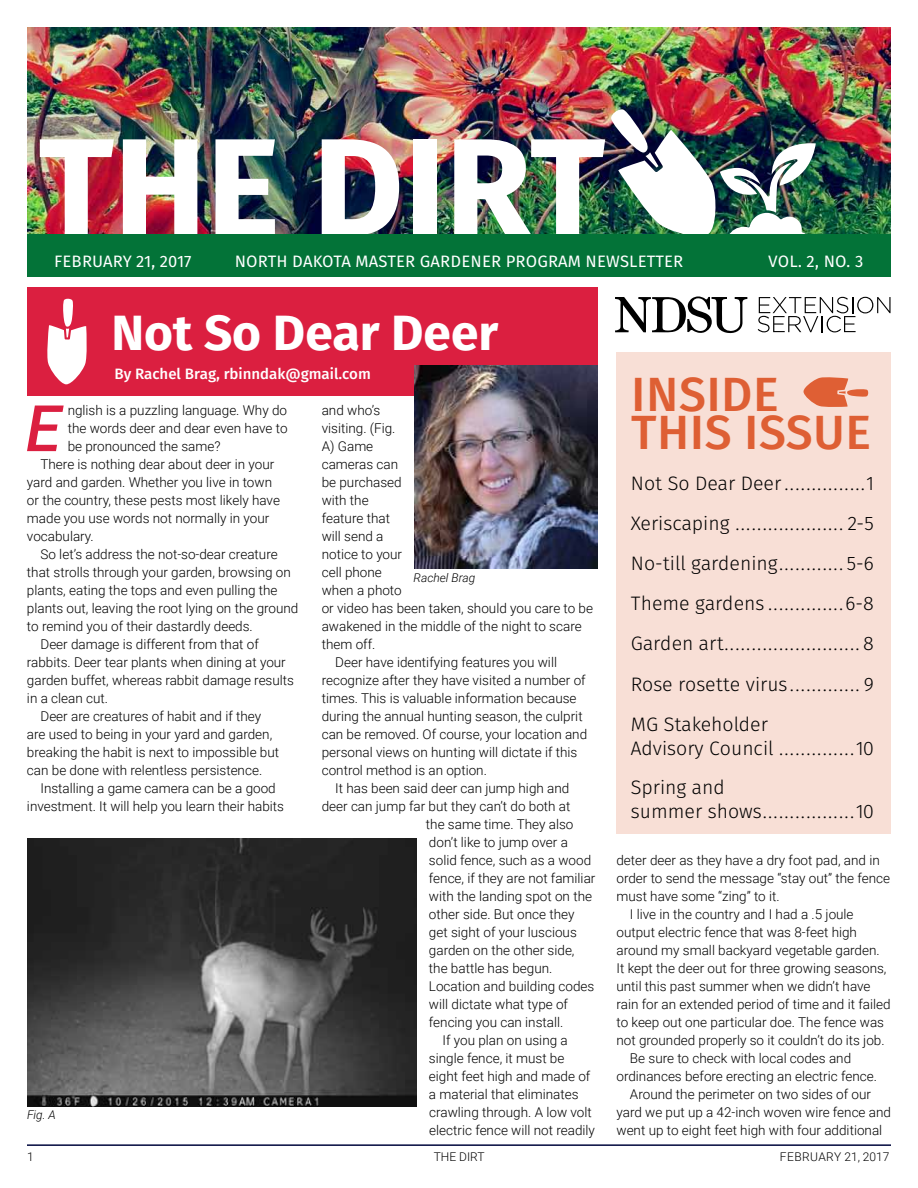
<style>
.page{position:relative;width:918px;height:1188px;background:#fff}
.page>*{position:absolute;margin:0;border:0;box-sizing:border-box;transform-origin:0 0}
.t1{font:700 139.2px "Fira Sans OT";color:#fff}
.t2{font:italic 500 64.2px "Roboto";color:#db1f40}
.t3{font:700 49.5px "Fira Sans OT";color:#fff}
.t4{font:48px/38.1px "Fira Sans OT Medium";letter-spacing:.01em;color:#de5f34}
.t5{font:19.5px/40.2px "Fira Sans OT Light";color:#000;text-align:justify}
.t6{font:16.5px "Fira Sans OT";letter-spacing:.01em;color:#fff}
.t7{font:15px "Fira Sans OT Medium";color:#fff}
.t8{font:300 13.5px "Roboto";color:#000}
.t9{font:300 12px "Roboto";letter-spacing:.025em;color:#000}
.t10{font:italic 300 12px "Roboto";color:#000}
.t11{font:300 12px "Roboto";color:#000}
</style>
<div class="page">
<hr style="left:27px;top:1144px;width:864px;height:2px;background:#00073d">
<img style="left:27px;top:27px;width:864px;height:207px">
<img style="left:611px;top:109px;width:205px;height:125px">
<div style="left:27px;top:234px;width:864px;height:42px;background:#037338"></div>
<div style="left:27px;top:287px;width:570px;height:108px;background:#db1f40"></div>
<div style="left:617px;top:352px;width:274px;height:482px;background:#f8dfd6"></div>
<svg style="left:803px;top:377px;width:66px;height:30px"></svg>
<svg style="left:615px;top:296px;width:132px;height:38px"></svg>
<svg style="left:758px;top:297px;width:133px;height:35px"></svg>
<svg style="left:47px;top:298px;width:40px;height:87px"></svg>
<img style="left:414px;top:366px;width:183px;height:203px">
<img style="left:27px;top:839px;width:390px;height:268px">
<h1 class="t1" style="left:39px;top:90px;width:568px">THE DIRT</h1>
<p class="t6" style="left:54px;top:250px;width:139px">FEBRUARY 21, 2017</p>
<p class="t6" style="left:235px;top:250px;width:207px">NORTH DAKOTA MASTER GARDENER</p>
<p class="t6" style="left:506px;top:250px;width:44px">PROGRAM</p>
<p class="t6" style="left:586px;top:250px;width:86px">NEWSLETTER</p>
<p class="t6" style="left:768px;top:250px;width:97px">VOL. 2, NO. 3</p>
<h3 class="t3" style="left:111px;top:298px;width:389px">Not So Dear Deer</h3>
<p class="t7" style="left:114px;top:363px;width:258px">By Rachel Brag, rbinndak@gmail.com</p>
<h2 class="t2" style="left:26px;top:383px;width:37px">E</h2>
<p class="t8" style="left:68px;top:401px;width:221px">nglish is a puzzling language. Why do</p>
<p class="t8" style="left:68px;top:419px;width:221px">the words deer and dear even have to</p>
<p class="t8" style="left:68px;top:437px;width:154px">be pronounced the same?</p>
<p class="t8" style="left:40px;top:455px;width:235px">There is nothing dear about deer in your</p>
<p class="t8" style="left:27px;top:473px;width:247px">yard and garden. Whether you live in town</p>
<p class="t8" style="left:27px;top:491px;width:255px">or the country, these pests most likely have</p>
<p class="t8" style="left:27px;top:509px;width:244px">made you use words not normally in your</p>
<p class="t8" style="left:27px;top:527px;width:68px">vocabulary.</p>
<p class="t8" style="left:40px;top:545px;width:239px">So let’s address the not-so-dear creature</p>
<p class="t8" style="left:27px;top:563px;width:265px">that strolls through your garden, browsing on</p>
<p class="t8" style="left:27px;top:581px;width:252px">plants, eating the tops and even pulling the</p>
<p class="t8" style="left:27px;top:599px;width:273px">plants out, leaving the root lying on the ground</p>
<p class="t8" style="left:27px;top:617px;width:227px">to remind you of their dastardly deeds.</p>
<p class="t8" style="left:40px;top:635px;width:220px">Deer damage is different from that of</p>
<p class="t8" style="left:27px;top:653px;width:260px">rabbits. Deer tear plants when dining at your</p>
<p class="t8" style="left:27px;top:671px;width:269px">garden buffet, whereas rabbit damage results</p>
<p class="t8" style="left:27px;top:689px;width:83px">in a clean cut.</p>
<p class="t8" style="left:40px;top:707px;width:222px">Deer are creatures of habit and if they</p>
<p class="t8" style="left:27px;top:725px;width:247px">are used to being in your yard and garden,</p>
<p class="t8" style="left:27px;top:743px;width:254px">breaking the habit is next to impossible but</p>
<p class="t8" style="left:27px;top:761px;width:237px">can be done with relentless persistence.</p>
<p class="t8" style="left:40px;top:779px;width:237px">Installing a game camera can be a good</p>
<p class="t8" style="left:27px;top:797px;width:259px">investment. It will help you learn their habits</p>
<p class="t10" style="left:27px;top:1107px;width:30px">Fig. A</p>
<p class="t8" style="left:322px;top:401px;width:60px">and who’s</p>
<p class="t8" style="left:322px;top:419px;width:75px">visiting. (Fig.</p>
<p class="t8" style="left:322px;top:437px;width:53px">A) Game</p>
<p class="t8" style="left:322px;top:455px;width:78px">cameras can</p>
<p class="t8" style="left:322px;top:473px;width:81px">be purchased</p>
<p class="t8" style="left:322px;top:491px;width:48px">with the</p>
<p class="t8" style="left:322px;top:509px;width:70px">feature that</p>
<p class="t8" style="left:322px;top:527px;width:63px">will send a</p>
<p class="t8" style="left:322px;top:545px;width:82px">notice to your</p>
<p class="t8" style="left:322px;top:563px;width:62px">cell phone</p>
<p class="t8" style="left:322px;top:581px;width:81px">when a photo</p>
<p class="t8" style="left:322px;top:599px;width:273px">or video has been taken, should you care to be</p>
<p class="t8" style="left:322px;top:617px;width:261px">awakened in the middle of the night to scare</p>
<p class="t8" style="left:322px;top:635px;width:55px">them off.</p>
<p class="t8" style="left:335px;top:653px;width:223px">Deer have identifying features you will</p>
<p class="t8" style="left:322px;top:671px;width:265px">recognize after they have visited a number of</p>
<p class="t8" style="left:322px;top:689px;width:256px">times. This is valuable information because</p>
<p class="t8" style="left:322px;top:707px;width:262px">during the annual hunting season, the culprit</p>
<p class="t8" style="left:322px;top:725px;width:267px">can be removed. Of course, your location and</p>
<p class="t8" style="left:322px;top:743px;width:257px">personal views on hunting will dictate if this</p>
<p class="t8" style="left:322px;top:761px;width:167px">control method is an option.</p>
<p class="t8" style="left:335px;top:779px;width:236px">It has been said deer can jump high and</p>
<p class="t8" style="left:322px;top:797px;width:250px">deer can jump far but they can’t do both at</p>
<p class="t8" style="left:426px;top:815px;width:149px">the same time. They also</p>
<p class="t8" style="left:429px;top:833px;width:140px">don’t like to jump over a</p>
<p class="t8" style="left:429px;top:851px;width:164px">solid fence, such as a wood</p>
<p class="t8" style="left:429px;top:869px;width:168px">fence, if they are not familiar</p>
<p class="t8" style="left:429px;top:887px;width:165px">with the landing spot on the</p>
<p class="t8" style="left:429px;top:905px;width:147px">other side. But once they</p>
<p class="t8" style="left:429px;top:923px;width:149px">get sight of your luscious</p>
<p class="t8" style="left:429px;top:941px;width:147px">garden on the other side,</p>
<p class="t8" style="left:429px;top:959px;width:125px">the battle has begun.</p>
<p class="t8" style="left:429px;top:977px;width:167px">Location and building codes</p>
<p class="t8" style="left:429px;top:995px;width:141px">will dictate what type of</p>
<p class="t8" style="left:429px;top:1013px;width:136px">fencing you can install.</p>
<p class="t8" style="left:442px;top:1031px;width:127px">If you plan on using a</p>
<p class="t8" style="left:429px;top:1049px;width:137px">single fence, it must be</p>
<p class="t8" style="left:429px;top:1067px;width:163px">eight feet high and made of</p>
<p class="t8" style="left:429px;top:1085px;width:151px">a material that eliminates</p>
<p class="t8" style="left:429px;top:1103px;width:164px">crawling through. A low volt</p>
<p class="t8" style="left:429px;top:1121px;width:167px">electric fence will not readily</p>
<p class="t10" style="left:414px;top:569px;width:63px">Rachel Brag</p>
<h3 class="t4" style="left:631px;top:379px;width:241px">Insi de this issue</h3>
<p class="t5" style="left:631px;top:464px;width:245px">Not So Dear Deer...............1<br>Xeriscaping .................... 2-5<br>No-till gardening............ 5-6<br>Theme gardens ..............6-8<br>Garden art......................... 8<br>Rose rosette virus............. 9<br>MG Stakeholder</p>
<h3 class="t5" style="left:631px;top:730px;width:245px;line-height:39.6px">Advisory Council ..............10<br>Spring and</h3>
<h3 class="t5" style="left:631px;top:792px;width:245px">summer shows.................10</h3>
<p class="t8" style="left:616px;top:851px;width:265px">deter deer as they have a dry foot pad, and in</p>
<p class="t8" style="left:616px;top:869px;width:275px">order to send the message “stay out” the fence</p>
<p class="t8" style="left:616px;top:887px;width:165px">must have some “zing” to it.</p>
<p class="t8" style="left:630px;top:905px;width:225px">I live in the country and I had a .5 joule</p>
<p class="t8" style="left:616px;top:923px;width:242px">output electric fence that was 8-feet high</p>
<p class="t8" style="left:616px;top:941px;width:265px">around my small backyard vegetable garden.</p>
<p class="t8" style="left:616px;top:959px;width:271px">It kept the deer out for three growing seasons,</p>
<p class="t8" style="left:616px;top:977px;width:256px">until this past summer when we didn’t have</p>
<p class="t8" style="left:616px;top:995px;width:276px">rain for an extended period of time and it failed</p>
<p class="t8" style="left:616px;top:1013px;width:269px">to keep out one particular doe. The fence was</p>
<p class="t8" style="left:616px;top:1031px;width:270px">not grounded properly so it couldn’t do its job.</p>
<p class="t8" style="left:630px;top:1049px;width:223px">Be sure to check with local codes and</p>
<p class="t8" style="left:616px;top:1067px;width:262px">ordinances before erecting an electric fence.</p>
<p class="t8" style="left:630px;top:1085px;width:242px">Around the perimeter on two sides of our</p>
<p class="t8" style="left:616px;top:1103px;width:276px">yard we put up a 42-inch woven wire fence and</p>
<p class="t8" style="left:616px;top:1121px;width:267px">went up to eight feet high with four additional</p>
<p class="t11" style="left:27px;top:1149px;width:8px">1</p>
<p class="t11" style="left:434px;top:1149px;width:52px">THE DIRT</p>
<p class="t9" style="left:780px;top:1149px;width:111px">FEBRUARY 21, 2017</p>
</div>
